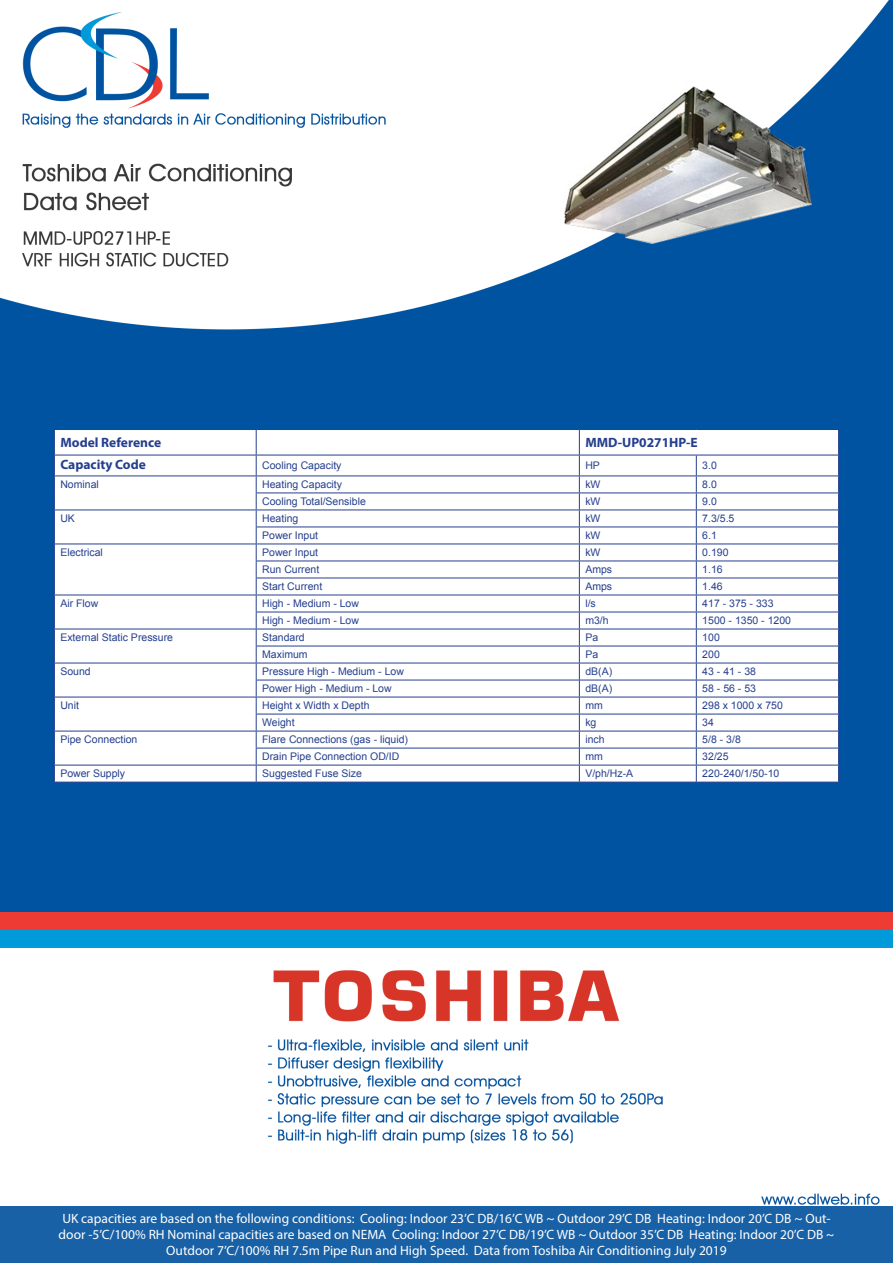
<style>
.page{position:relative;width:893px;height:1263px;background:#fff}
.page>*{position:absolute;margin:0;border:0;box-sizing:border-box;transform-origin:0 0}
.t1{font:13.5px/16.2px "Myriad Pro";color:#fff;text-align:center}
.t2{font:700 13.5px "Myriad Pro";color:#253f8e}
.t3{font:10.5px "Arial";color:#253f8e}
</style>
<div class="page">
<img style="left:0;top:0;width:893px;height:1205px">
<svg style="left:54px;top:429px;width:785px;height:353px"></svg>
<hr style="left:54px;top:782px;width:202px;height:1px;background:#253f8e">
<hr style="left:256px;top:782px;width:323px;height:1px;background:#253f8e">
<hr style="left:579px;top:782px;width:117px;height:1px;background:#253f8e">
<hr style="left:696px;top:782px;width:143px;height:1px;background:#253f8e">
<div style="left:0;top:1206px;width:893px;height:57px;background:#1861a6"></div>
<p class="t2" style="left:60px;top:434px;width:102px">Model Reference</p>
<p class="t2" style="left:585px;top:434px;width:114px">MMD-UP0271HP-E</p>
<p class="t2" style="left:60px;top:456px;width:87px">Capacity Code</p>
<p class="t3" style="left:262px;top:459px;width:81px">Cooling Capacity</p>
<p class="t3" style="left:585px;top:459px;width:16px">HP</p>
<p class="t3" style="left:702px;top:459px;width:16px">3.0</p>
<p class="t3" style="left:60px;top:477px;width:40px">Nominal</p>
<p class="t3" style="left:262px;top:478px;width:81px">Heating Capacity</p>
<p class="t3" style="left:585px;top:478px;width:17px">kW</p>
<p class="t3" style="left:702px;top:478px;width:16px">8.0</p>
<p class="t3" style="left:262px;top:495px;width:105px">Cooling Total/Sensible</p>
<p class="t3" style="left:585px;top:495px;width:17px">kW</p>
<p class="t3" style="left:702px;top:495px;width:16px">9.0</p>
<p class="t3" style="left:60px;top:511px;width:16px">UK</p>
<p class="t3" style="left:262px;top:512px;width:38px">Heating</p>
<p class="t3" style="left:585px;top:512px;width:17px">kW</p>
<p class="t3" style="left:702px;top:512px;width:34px">7.3/5.5</p>
<p class="t3" style="left:262px;top:529px;width:58px">Power Input</p>
<p class="t3" style="left:585px;top:529px;width:17px">kW</p>
<p class="t3" style="left:702px;top:529px;width:16px">6.1</p>
<p class="t3" style="left:60px;top:545px;width:44px">Electrical</p>
<p class="t3" style="left:262px;top:546px;width:58px">Power Input</p>
<p class="t3" style="left:585px;top:546px;width:17px">kW</p>
<p class="t3" style="left:702px;top:546px;width:28px">0.190</p>
<p class="t3" style="left:262px;top:563px;width:59px">Run Current</p>
<p class="t3" style="left:585px;top:563px;width:28px">Amps</p>
<p class="t3" style="left:702px;top:563px;width:22px">1.16</p>
<p class="t3" style="left:262px;top:580px;width:62px">Start Current</p>
<p class="t3" style="left:585px;top:580px;width:28px">Amps</p>
<p class="t3" style="left:702px;top:580px;width:22px">1.46</p>
<p class="t3" style="left:60px;top:596px;width:39px">Air Flow</p>
<p class="t3" style="left:262px;top:597px;width:98px">High - Medium - Low</p>
<p class="t3" style="left:585px;top:597px;width:12px">l/s</p>
<p class="t3" style="left:702px;top:597px;width:73px">417 - 375 - 333</p>
<p class="t3" style="left:262px;top:614px;width:98px">High - Medium - Low</p>
<p class="t3" style="left:585px;top:614px;width:25px">m3/h</p>
<p class="t3" style="left:702px;top:614px;width:90px">1500 - 1350 - 1200</p>
<p class="t3" style="left:60px;top:630px;width:114px">External Static Pressure</p>
<p class="t3" style="left:262px;top:631px;width:44px">Standard</p>
<p class="t3" style="left:585px;top:631px;width:14px">Pa</p>
<p class="t3" style="left:702px;top:631px;width:19px">100</p>
<p class="t3" style="left:262px;top:648px;width:47px">Maximum</p>
<p class="t3" style="left:585px;top:648px;width:14px">Pa</p>
<p class="t3" style="left:702px;top:648px;width:19px">200</p>
<p class="t3" style="left:60px;top:664px;width:32px">Sound</p>
<p class="t3" style="left:262px;top:665px;width:143px">Pressure High - Medium - Low</p>
<p class="t3" style="left:585px;top:665px;width:28px">dB(A)</p>
<p class="t3" style="left:702px;top:665px;width:55px">43 - 41 - 38</p>
<p class="t3" style="left:262px;top:682px;width:131px">Power High - Medium - Low</p>
<p class="t3" style="left:585px;top:682px;width:28px">dB(A)</p>
<p class="t3" style="left:702px;top:682px;width:55px">58 - 56 - 53</p>
<p class="t3" style="left:60px;top:698px;width:20px">Unit</p>
<p class="t3" style="left:262px;top:699px;width:109px">Height x Width x Depth</p>
<p class="t3" style="left:585px;top:699px;width:19px">mm</p>
<p class="t3" style="left:702px;top:699px;width:82px">298 x 1000 x 750</p>
<p class="t3" style="left:262px;top:716px;width:34px">Weight</p>
<p class="t3" style="left:585px;top:716px;width:13px">kg</p>
<p class="t3" style="left:702px;top:716px;width:13px">34</p>
<p class="t3" style="left:60px;top:732px;width:79px">Pipe Connection</p>
<p class="t3" style="left:262px;top:733px;width:147px">Flare Connections (gas - liquid)</p>
<p class="t3" style="left:585px;top:733px;width:21px">inch</p>
<p class="t3" style="left:702px;top:733px;width:40px">5/8 - 3/8</p>
<p class="t3" style="left:262px;top:750px;width:139px">Drain Pipe Connection OD/ID</p>
<p class="t3" style="left:585px;top:750px;width:19px">mm</p>
<p class="t3" style="left:702px;top:750px;width:28px">32/25</p>
<p class="t3" style="left:60px;top:766px;width:66px">Power Supply</p>
<p class="t3" style="left:262px;top:767px;width:101px">Suggested Fuse Size</p>
<p class="t3" style="left:585px;top:767px;width:49px">V/ph/Hz-A</p>
<p class="t3" style="left:702px;top:767px;width:79px">220-240/1/50-10</p>
<p class="t1" style="left:59px;top:1210px;width:777px">UK capacities are based on the following conditions: Cooling: Indoor 23’C DB/16’C WB ~ Outdoor 29’C DB Heating: Indoor 20’C DB ~ Out&shy;door -5’C/100% RH Nominal capacities are based on NEMA Cooling: Indoor 27’C DB/19’C WB ~ Outdoor 35’C DB Heating: Indoor 20’C DB ~<br>Outdoor 7’C/100% RH 7.5m Pipe Run and High Speed. Data from Toshiba Air Conditioning July 2019</p>
</div>
